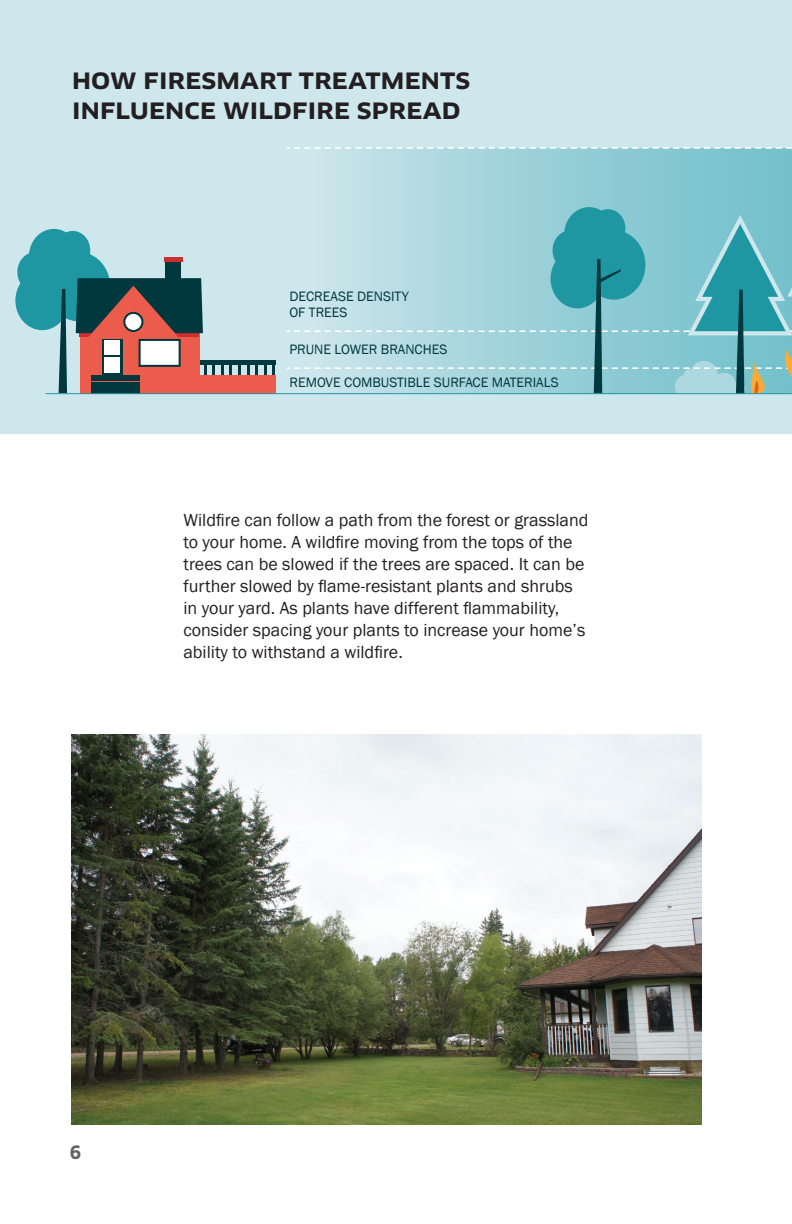
<style>
.page{position:relative;width:792px;height:1224px;background:#fff}
.page>*{position:absolute;margin:0;border:0;box-sizing:border-box;transform-origin:0 0}
.t1{font:700 expanded 22px/30px "Clan Pro";letter-spacing:.01em;color:#231f20}
.t2{font:18px/22px "Franklin Gothic";color:#231f20}
.t3{font:700 18px "Clan Pro";color:#636366}
.t4{font:14px/16px "Franklin Gothic";color:#00383e}
</style>
<div class="page">
<div style="left:0;top:0;width:792px;height:433px;background:#cde7ec"></div>
<hr style="left:200px;top:360px;width:76px;height:4px;background:#00383e">
<svg style="left:213px;top:364px;width:2px;height:11px"></svg>
<svg style="left:221px;top:364px;width:2px;height:11px"></svg>
<svg style="left:230px;top:364px;width:2px;height:11px"></svg>
<hr style="left:238px;top:362px;width:3px;height:15px;background:#00383e">
<svg style="left:247px;top:364px;width:2px;height:11px"></svg>
<hr style="left:255px;top:362px;width:3px;height:15px;background:#00383e">
<svg style="left:264px;top:364px;width:2px;height:11px"></svg>
<svg style="left:273px;top:364px;width:2px;height:11px"></svg>
<div style="left:80px;top:375px;width:196px;height:18px;background:#ec5c4c"></div>
<svg style="left:15px;top:229px;width:191px;height:164px"></svg>
<div style="left:124px;top:313px;width:18px;height:18px;background:#fff;border-radius:50%"></div>
<div style="left:123px;top:312px;width:20px;height:20px;border:2px solid #00383e;border-radius:50%"></div>
<div style="left:140px;top:340px;width:40px;height:26px;background:#fff"></div>
<div style="left:139px;top:339px;width:42px;height:28px;border:2px solid #00383e"></div>
<div style="left:165px;top:258px;width:16px;height:24px;background:#00383e"></div>
<div style="left:164px;top:257px;width:18px;height:5px;background:#cb2f30"></div>
<svg style="left:287px;top:147px;width:505px;height:248px"></svg>
<div style="left:598px;top:394px;width:194px;height:39px;background:#cde7ec"></div>
<hr style="left:45px;top:393px;width:747px;height:1px;background:#1f97a3">
<img style="left:72px;top:734px;width:630px;height:391px">
<p class="t1" style="left:72px;top:67px;width:400px">HOW FIRESMART TREATMENTS<br>INFLUENCE WILDFIRE SPREAD</p>
<p class="t4" style="left:289px;top:289px;width:121px">DECREASE DENSITY<br>OF TREES</p>
<p class="t4" style="left:289px;top:341px;width:159px">PRUNE LOWER BRANCHES</p>
<p class="t4" style="left:289px;top:375px;width:271px">REMOVE COMBUSTIBLE SURFACE MATERIALS</p>
<p class="t2" style="left:183px;top:510px;width:407px">Wildfire can follow a path from the forest or grassland to your home. A wildfire moving from the tops of the trees can be slowed if the trees are spaced. It can be further slowed by flame-resistant plants and shrubs in your yard. As plants have different flammability, consider spacing your plants to increase your home’s ability to withstand a wildfire.</p>
<p class="t3" style="left:70px;top:1142px;width:13px">6</p>
</div>
